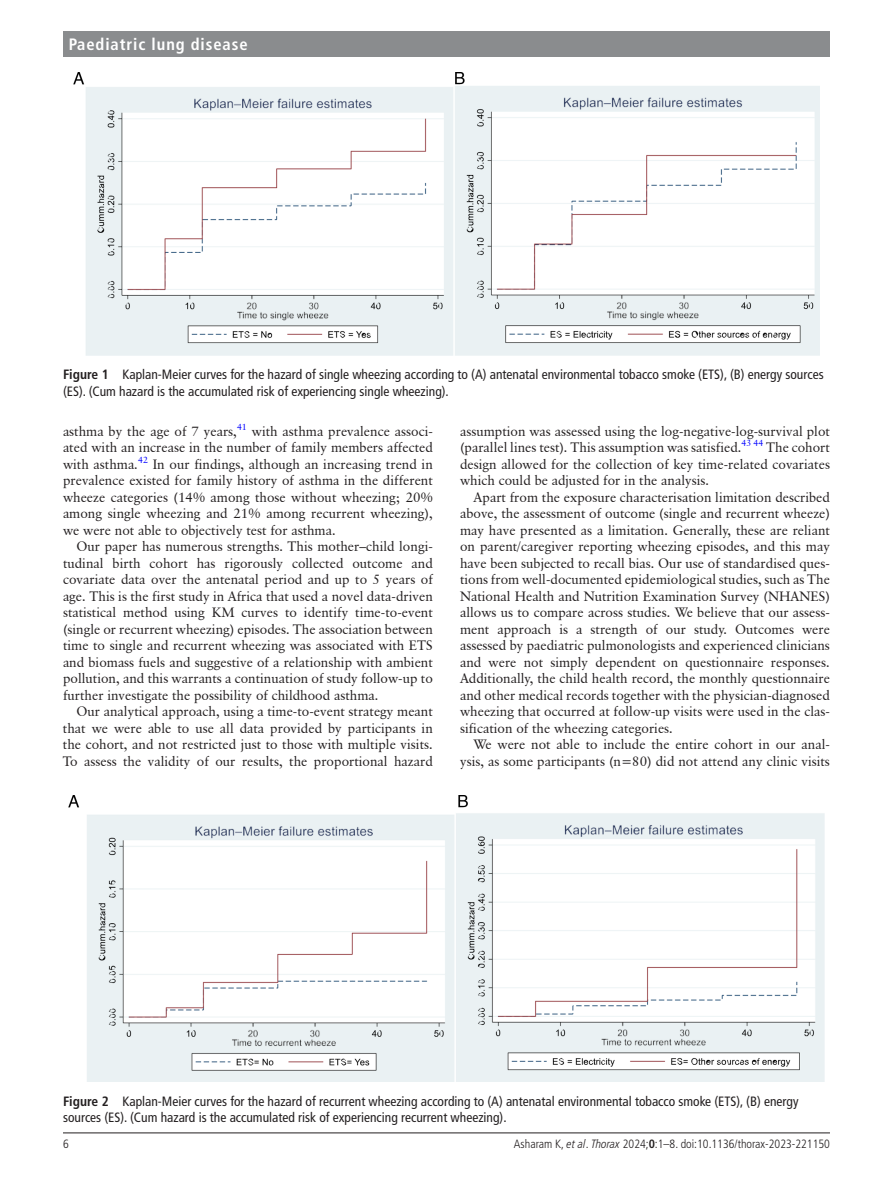
<style>
.page{position:relative;width:893px;height:1191px;background:#fff}
.page>*{position:absolute;margin:0;border:0;box-sizing:border-box;transform-origin:0 0}
.t1{font:700 condensed 16.5px "Frutiger LT Pro";letter-spacing:.055em;color:#fff}
.t2{font:13.5px/16.5px "Classical Garamond BT";color:#231f20;text-align:justify}
.t3{font:condensed 13.5px/16.5px "Frutiger LT Pro";color:#231f20}
.t4{font:300 condensed 12px "Frutiger LT Pro";color:#231f20}
.s1{font-weight:700}
.s2{font-style:italic}
</style>
<div class="page">
<div style="left:63px;top:31px;width:767px;height:25px;background:#8a8c8e"></div>
<img style="left:73px;top:72px;width:747px;height:283px">
<img style="left:69px;top:796px;width:755px;height:285px">
<hr style="left:63px;top:1132px;width:767px;height:1px;background:#231f20">
<p class="t1" style="left:69px;top:34px;width:181px">Paediatric lung disease</p>
<p class="t3" style="left:63px;top:366px;width:762px"><span class="s1">Figure 1</span> Kaplan-Meier curves for the hazard of single wheezing according to (A) antenatal environmental tobacco smoke (ETS), (B) energy sources (ES). (Cum hazard is the accumulated risk of experiencing single wheezing).</p>
<p class="t2" style="left:63px;top:423px;width:371px">asthma by the age of 7 years,<sup>41</sup> with asthma prevalence associ&shy;ated with an increase in the number of family members affected with asthma.<sup>42</sup> In our findings, although an increasing trend in prevalence existed for family history of asthma in the different wheeze categories (14% among those without wheezing; 20% among single wheezing and 21% among recurrent wheezing), we were not able to objectively test for asthma.</p>
<p class="t2" style="left:63px;top:538px;width:371px;text-indent:14px">Our paper has numerous strengths. This mother–child longi&shy;tudinal birth cohort has rigorously collected outcome and covariate data over the antenatal period and up to 5 years of age. This is the first study in Africa that used a novel data-driven statistical method using KM curves to identify time-to-event (single or recurrent wheezing) episodes. The association between time to single and recurrent wheezing was associated with ETS and biomass fuels and suggestive of a relationship with ambient pollution, and this warrants a continuation of study follow-up to further investigate the possibility of childhood asthma.</p>
<p class="t2" style="left:63px;top:703px;width:371px;text-indent:14px">Our analytical approach, using a time-to-event strategy meant that we were able to use all data provided by participants in the cohort, and not restricted just to those with multiple visits.<br>To assess the validity of our results, the proportional hazard</p>
<p class="t2" style="left:460px;top:423px;width:371px">assumption was assessed using the log-negative-log-survival plot (parallel lines test). This assumption was satisfied.<sup>43</sup> <sup>44</sup> The cohort design allowed for the collection of key time-related covariates which could be adjusted for in the analysis.</p>
<p class="t2" style="left:460px;top:489px;width:371px;text-indent:14px">Apart from the exposure characterisation limitation described above, the assessment of outcome (single and recurrent wheeze) may have presented as a limitation. Generally, these are reliant on parent/caregiver reporting wheezing episodes, and this may have been subjected to recall bias. Our use of standardised ques&shy;tions from well-documented epidemiological studies, such as The National Health and Nutrition Examination Survey (NHANES) allows us to compare across studies. We believe that our assess&shy;ment approach is a strength of our study. Outcomes were assessed by paediatric pulmonologists and experienced clinicians and were not simply dependent on questionnaire responses.<br>Additionally, the child health record, the monthly questionnaire and other medical records together with the physician-diagnosed wheezing that occurred at follow-up visits were used in the clas&shy;sification of the wheezing categories.</p>
<p class="t2" style="left:460px;top:736px;width:371px;text-align:right">We were not able to include the entire cohort in our anal&shy;ysis, as some participants (n=80) did not attend any clinic visits</p>
<p class="t3" style="left:63px;top:1092px;width:737px"><span class="s1">Figure 2</span> Kaplan-Meier curves for the hazard of recurrent wheezing according to (A) antenatal environmental tobacco smoke (ETS), (B) energy sources (ES). (Cum hazard is the accumulated risk of experiencing recurrent wheezing).</p>
<p class="t4" style="left:63px;top:1136px;width:7px">6</p>
<p class="t4" style="left:514px;top:1136px;width:318px">Asharam K, <span class="s2">et al</span>. <span class="s2">Thorax</span> 2024;<span class="s1">0</span>:1–8. doi:10.1136/thorax-2023-221150</p>
</div>
